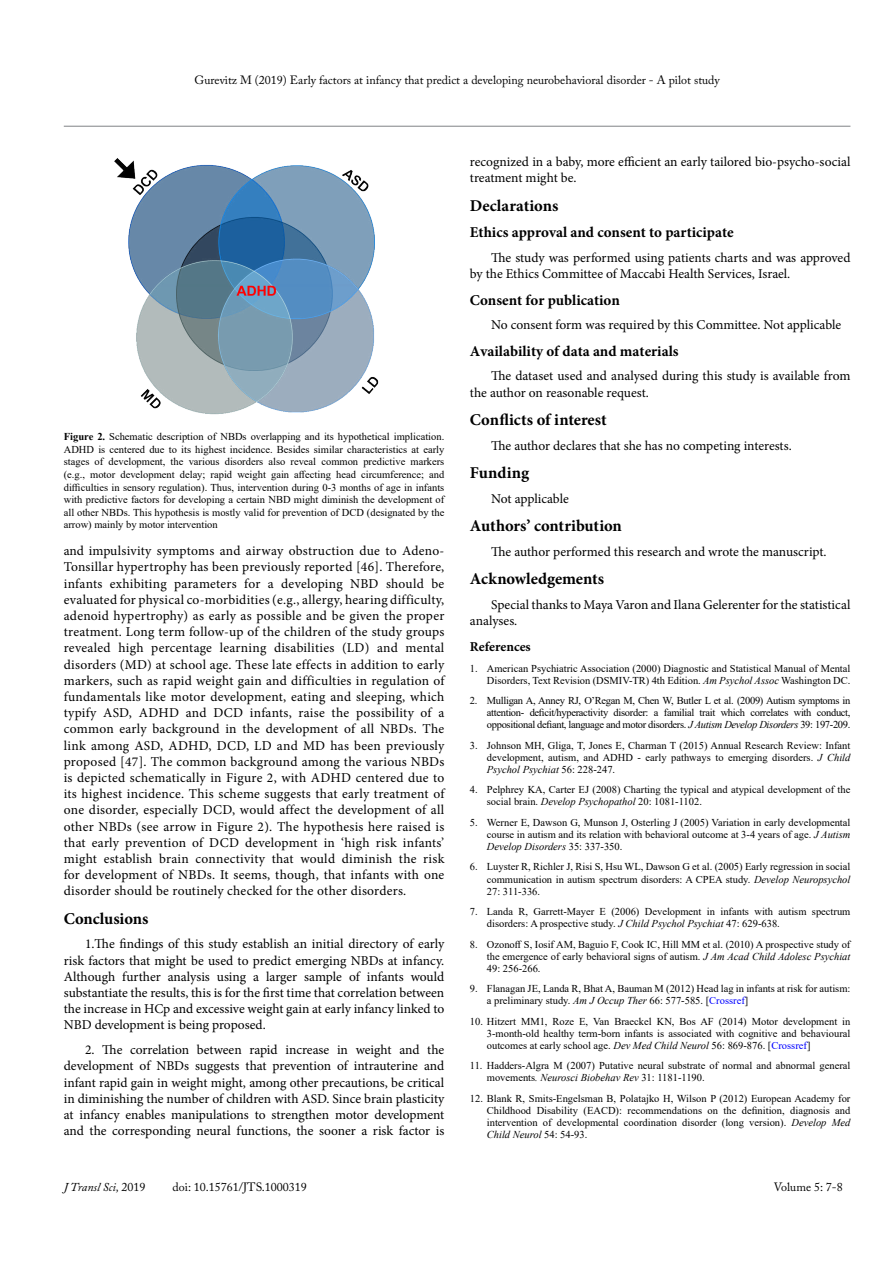
<style>
.page{position:relative;width:893px;height:1263px;background:#fff}
.page>*{position:absolute;margin:0;border:0;box-sizing:border-box;transform-origin:0 0}
.t1{font:700 16.5px "Minion Pro";letter-spacing:-.005em;color:#000}
.t2{font:700 15px "Minion Pro";color:#000}
.t3{font:13.5px/16.2px "Minion Pro";color:#000}
.t4{font:700 13.5px "Minion Pro";color:#000}
.t5{font:12px "Adobe Caslon Pro";color:#000}
.t6{font:italic 12px "Adobe Caslon Pro";color:#000}
.t7{font:10.5px/12px "Times New Roman";color:#000;text-align:justify}
.s1{font-weight:700}
.s2{font-style:italic}
.s3{color:#00f}
.s4{font-style:normal}
</style>
<div class="page">
<hr style="left:64px;top:126px;width:786px;height:1px;background:#808285">
<img style="left:114px;top:158px;width:265px;height:257px">
<p class="t5" style="left:194px;top:73px;width:527px">Gurevitz M (2019) Early factors at infancy that predict a developing neurobehavioral disorder - A pilot study</p>
<p class="t7" style="left:64px;top:430px;width:382px;line-height:12.6px"><span class="s1">Figure 2.</span> Schematic description of NBDs overlapping and its hypothetical implication.<br>ADHD is centered due to its highest incidence. Besides similar characteristics at early stages of development, the various disorders also reveal common predictive markers (e.g., motor development delay; rapid weight gain affecting head circumference; and difficulties in sensory regulation). Thus, intervention during 0-3 months of age in infants with predictive factors for developing a certain NBD might diminish the development of all other NBDs. This hypothesis is mostly valid for prevention of DCD (designated by the arrow) mainly by motor intervention</p>
<p class="t3" style="left:64px;top:543px;width:382px;text-align:justify">and impulsivity symptoms and airway obstruction due to Adeno-Tonsillar hypertrophy has been previously reported [46]. Therefore, infants exhibiting parameters for a developing NBD should be evaluated for physical co-morbidities (e.g., allergy, hearing difficulty, adenoid hypertrophy) as early as possible and be given the proper treatment. Long term follow-up of the children of the study groups revealed high percentage learning disabilities (LD) and mental disorders (MD) at school age. These late effects in addition to early markers, such as rapid weight gain and difficulties in regulation of fundamentals like motor development, eating and sleeping, which typify ASD, ADHD and DCD infants, raise the possibility of a common early background in the development of all NBDs. The link among ASD, ADHD, DCD, LD and MD has been previously proposed [47]. The common background among the various NBDs is depicted schematically in Figure 2, with ADHD centered due to its highest incidence. This scheme suggests that early treatment of one disorder, especially DCD, would affect the development of all other NBDs (see arrow in Figure 2). The hypothesis here raised is that early prevention of DCD development in ‘high risk infants’ might establish brain connectivity that would diminish the risk for development of NBDs. It seems, though, that infants with one disorder should be routinely checked for the other disorders.</p>
<h1 class="t1" style="left:64px;top:907px;width:86px">Conclusions</h1>
<p class="t3" style="left:64px;top:936px;width:382px;text-align:justify;text-indent:21px">1.The findings of this study establish an initial directory of early risk factors that might be used to predict emerging NBDs at infancy.<br>Although further analysis using a larger sample of infants would substantiate the results, this is for the first time that correlation between the increase in HCp and excessive weight gain at early infancy linked to NBD development is being proposed.</p>
<p class="t3" style="left:64px;top:1042px;width:382px;text-align:justify;text-indent:21px">2. The correlation between rapid increase in weight and the development of NBDs suggests that prevention of intrauterine and infant rapid gain in weight might, among other precautions, be critical in diminishing the number of children with ASD. Since brain plasticity at infancy enables manipulations to strengthen motor development and the corresponding neural functions, the sooner a risk factor is</p>
<p class="t3" style="left:470px;top:154px;width:382px">recognized in a baby, more efficient an early tailored bio-psycho-social treatment might be.</p>
<h1 class="t1" style="left:470px;top:194px;width:90px">Declarations</h1>
<h2 class="t2" style="left:470px;top:222px;width:265px">Ethics approval and consent to participate</h2>
<p class="t3" style="left:470px;top:249px;width:382px;text-indent:21px">The study was performed using patients charts and was approved by the Ethics Committee of Maccabi Health Services, Israel.</p>
<h2 class="t2" style="left:470px;top:289px;width:152px">Consent for publication</h2>
<p class="t3" style="left:491px;top:317px;width:352px">No consent form was required by this Committee. Not applicable</p>
<h2 class="t2" style="left:470px;top:340px;width:210px">Availability of data and materials</h2>
<p class="t3" style="left:470px;top:368px;width:382px;text-indent:21px">The dataset used and analysed during this study is available from the author on reasonable request.</p>
<h1 class="t1" style="left:470px;top:408px;width:138px">Conflicts of interest</h1>
<p class="t3" style="left:491px;top:437px;width:302px">The author declares that she has no competing interests.</p>
<h1 class="t1" style="left:470px;top:461px;width:61px">Funding</h1>
<p class="t3" style="left:491px;top:490px;width:79px">Not applicable</p>
<h1 class="t1" style="left:470px;top:514px;width:154px">Authors’ contribution</h1>
<p class="t3" style="left:491px;top:543px;width:337px">The author performed this research and wrote the manuscript.</p>
<h1 class="t1" style="left:470px;top:567px;width:136px">Acknowledgements</h1>
<p class="t3" style="left:470px;top:596px;width:382px;text-indent:21px">Special thanks to Maya Varon and Ilana Gelerenter for the statistical analyses.</p>
<p class="t4" style="left:470px;top:638px;width:62px">References</p>
<p class="t7" style="left:470px;top:662px;width:382px;text-align:right">1. American Psychiatric Association (2000) Diagnostic and Statistical Manual of Mental<br>Disorders, Text Revision (DSMIV-TR) 4th Edition. <span class="s2">Am Psychol Assoc</span> Washington DC.</p>
<p class="t7" style="left:487px;top:695px;width:365px;text-indent:-17px">2. Mulligan A, Anney RJ, O’Regan M, Chen W, Butler L et al. (2009) Autism symptoms in attention- deficit/hyperactivity disorder: a familial trait which correlates with conduct, oppositional defiant, language and motor disorders. <span class="s2">J Autism Develop Disorders</span> 39: 197-209.</p>
<p class="t7" style="left:487px;top:739px;width:365px;text-indent:-17px">3. Johnson MH, Gliga, T, Jones E, Charman T (2015) Annual Research Review: Infant development, autism, and ADHD - early pathways to emerging disorders. <span class="s2">J Child Psychol Psychiat</span> 56: 228-247.</p>
<p class="t7" style="left:487px;top:784px;width:365px;text-indent:-17px">4. Pelphrey KA, Carter EJ (2008) Charting the typical and atypical development of the social brain. <span class="s2">Develop Psychopathol</span> 20: 1081-1102.</p>
<p class="t7" style="left:487px;top:816px;width:365px;text-indent:-17px">5. Werner E, Dawson G, Munson J, Osterling J (2005) Variation in early developmental course in autism and its relation with behavioral outcome at 3-4 years of age. <span class="s2">J Autism Develop Disorders</span> 35: 337-350.</p>
<p class="t7" style="left:487px;top:861px;width:365px;text-indent:-17px">6. Luyster R, Richler J, Risi S, Hsu WL, Dawson G et al. (2005) Early regression in social communication in autism spectrum disorders: A CPEA study. <span class="s2">Develop Neuropsychol </span>27: 311-336.</p>
<p class="t7" style="left:487px;top:905px;width:365px;text-indent:-17px">7. Landa R, Garrett-Mayer E (2006) Development in infants with autism spectrum disorders: A prospective study. <span class="s2">J Child Psychol Psychiat</span> 47: 629-638.</p>
<p class="t7" style="left:487px;top:938px;width:365px;text-indent:-17px">8. Ozonoff S, Iosif AM, Baguio F, Cook IC, Hill MM et al. (2010) A prospective study of the emergence of early behavioral signs of autism. <span class="s2">J Am Acad Child Adolesc Psychiat </span>49: 256-266.</p>
<p class="t7" style="left:487px;top:982px;width:365px;text-indent:-17px">9. Flanagan JE, Landa R, Bhat A, Bauman M (2012) Head lag in infants at risk for autism: a preliminary study. <span class="s2">Am J Occup Ther</span> 66: 577-585. [<span class="s3">Crossref</span>]</p>
<p class="t7" style="left:487px;top:1015px;width:365px;text-indent:-17px">10. Hitzert MM1, Roze E, Van Braeckel KN, Bos AF (2014) Motor development in 3-month-old healthy term-born infants is associated with cognitive and behavioural outcomes at early school age. <span class="s2">Dev Med Child Neurol</span> 56: 869-876. [<span class="s3">Crossref</span>]</p>
<p class="t7" style="left:487px;top:1059px;width:365px;text-indent:-17px">11. Hadders-Algra M (2007) Putative neural substrate of normal and abnormal general movements<span class="s2">. Neurosci Biobehav Rev</span> 31: 1181-1190.</p>
<p class="t7" style="left:487px;top:1092px;width:365px;text-indent:-17px">12. Blank R, Smits-Engelsman B, Polatajko H, Wilson P (2012) European Academy for Childhood Disability (EACD): recommendations on the definition, diagnosis and intervention of developmental coordination disorder (long version). <span class="s2">Develop Med Child Neurol</span> 54: 54-93.</p>
<p class="t6" style="left:64px;top:1180px;width:83px">J Transl Sci, <span class="s4">2019</span></p>
<p class="t5" style="left:173px;top:1180px;width:136px">doi: 10.15761/JTS.1000319</p>
<p class="t5" style="left:774px;top:1180px;width:71px">Volume 5: 7-8</p>
</div>
